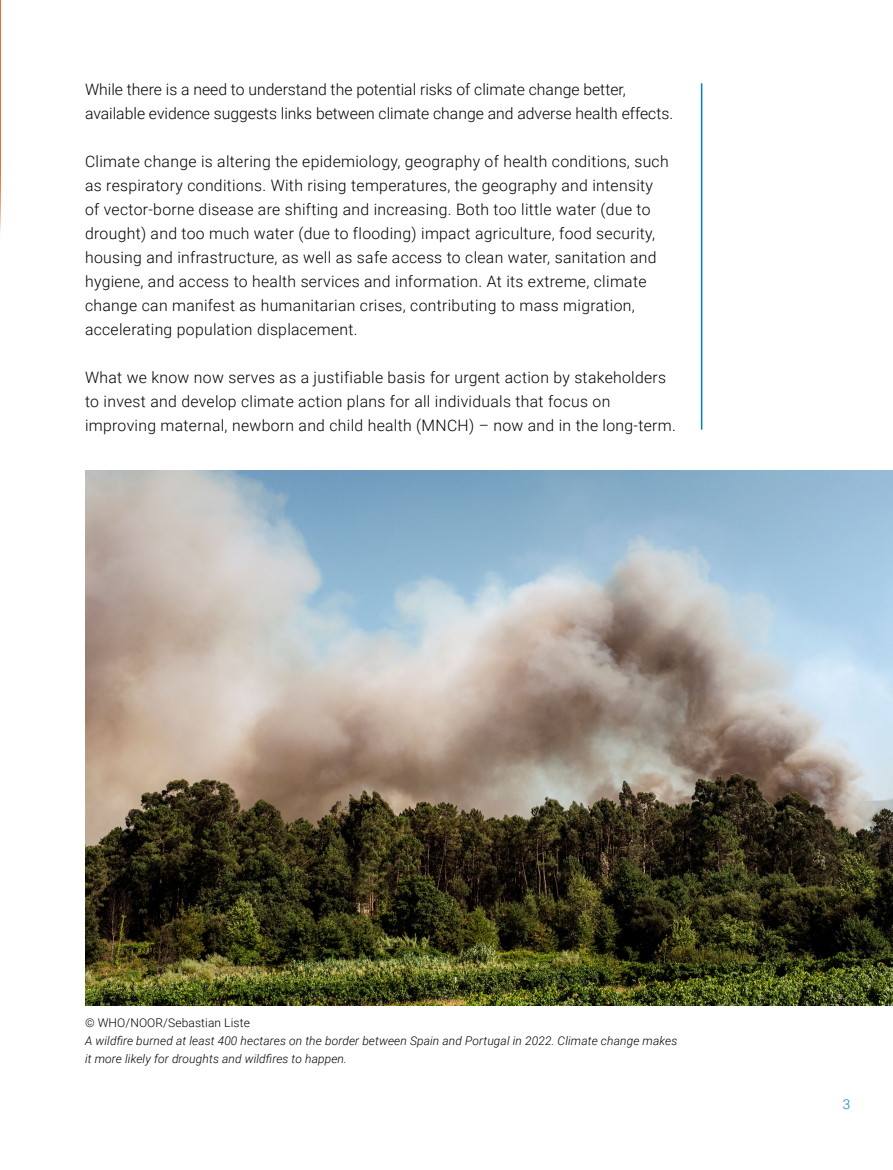
<style>
.page{position:relative;width:893px;height:1170px;background:#fff}
.page>*{position:absolute;margin:0;border:0;box-sizing:border-box;transform-origin:0 0}
.t1{font:300 15.75px/24px "Roboto";letter-spacing:.02em;color:#000}
.t2{font:300 15.75px/24px "Roboto";color:#000}
.t3{font:300 13.5px "Roboto";color:#007dc5}
.t4{font:italic 300 12px/18px "Roboto";letter-spacing:.01em;color:#000}
.t5{font:300 12px "Roboto";letter-spacing:.01em;color:#000}
</style>
<div class="page">
<hr style="left:0;top:0;width:1px;height:242px;background:#f2682a">
<img style="left:85px;top:470px;width:808px;height:534px">
<hr style="left:701px;top:83px;width:1px;height:346px;background:#007dc5">
<p class="t2" style="left:85px;top:77px;width:590px">While there is a need to understand the potential risks of climate change better, available evidence suggests links between climate change and adverse health effects.</p>
<p class="t1" style="left:85px;top:149px;width:585px">Climate change is altering the epidemiology, geography of health conditions, such as respiratory conditions. With rising temperatures, the geography and intensity of vector-borne disease are shifting and increasing. Both too little water (due to drought) and too much water (due to flooding) impact agriculture, food security, housing and infrastructure, as well as safe access to clean water, sanitation and hygiene, and access to health services and information. At its extreme, climate change can manifest as humanitarian crises, contributing to mass migration, accelerating population displacement.</p>
<p class="t1" style="left:85px;top:365px;width:592px">What we know now serves as a justifiable basis for urgent action by stakeholders to invest and develop climate action plans for all individuals that focus on improving maternal, newborn and child health (MNCH) – now and in the long-term.</p>
<p class="t5" style="left:85px;top:1014px;width:166px">© WHO/NOOR/Sebastian Liste</p>
<p class="t4" style="left:85px;top:1031px;width:594px">A wildfire burned at least 400 hectares on the border between Spain and Portugal in 2022. Climate change makes it more likely for droughts and wildfires to happen.</p>
<p class="t3" style="left:843px;top:1094px;width:9px">3</p>
</div>
